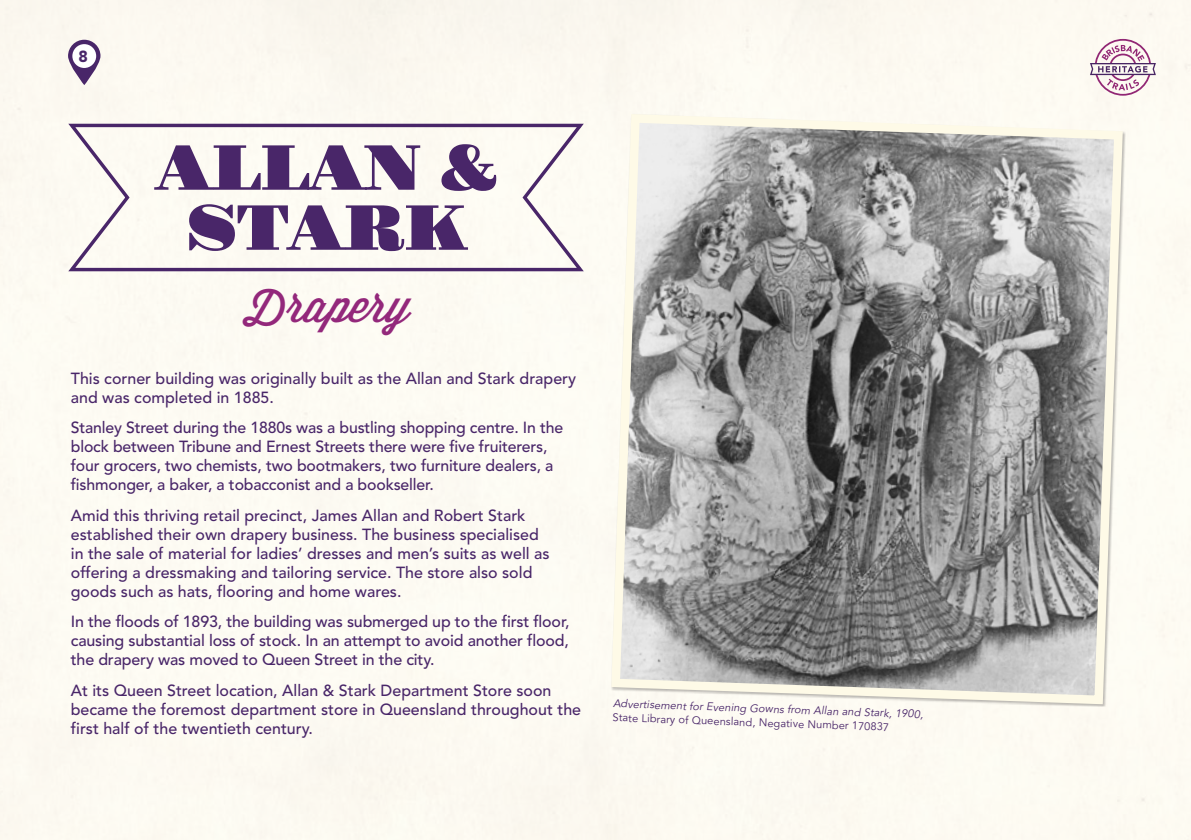
<style>
.page{position:relative;width:1191px;height:840px;background:#fff}
.page>*{position:absolute;margin:0;border:0;box-sizing:border-box;transform-origin:0 0}
.t1{font:64px/60px "Gravitas One";letter-spacing:-.05em;color:#492669;text-align:center}
.Wisdom_Script{font:46.8px "Wisdom Script AI";color:#93287b}
.t2{font:900 25px "Avenir";color:#492669}
.Body{font:500 16px/19px "Avenir";color:#492669}
.t3{font:900 16px "Avenir";color:#492669}
.Photo_Caption{font:italic 11px/14px "Avenir";color:#492669}
.s1{font-style:normal}
</style>
<div class="page">
<div style="left:0;top:0;width:1191px;height:839px;background:#fdfaf2"></div>
<svg style="left:607px;top:110px;width:520px;height:598px;background:#a3a3a1"></svg>
<svg style="left:65px;top:120px;width:522px;height:153px"></svg>
<svg style="left:68px;top:40px;width:32px;height:45px"></svg>
<div style="left:72px;top:44px;width:24px;height:24px;background:#fff;border-radius:50%"></div>
<p class="t2" style="left:76px;top:42px;width:16px">1</p>
<p class="t3" style="left:79px;top:47px;width:11px">8</p>
<p class="t1" style="left:155px;top:140px;width:344px">ALLAN &amp;<br>STARK</p>
<p class="Wisdom_Script" style="left:242px;top:269px;width:169px">Drapery</p>
<p class="Body" style="left:71px;top:369px;width:507px">This corner building was originally built as the Allan and Stark drapery and was completed in 1885.</p>
<p class="Body" style="left:71px;top:418px;width:494px">Stanley Street during the 1880s was a bustling shopping centre. In the block between Tribune and Ernest Streets there were five fruiterers, four grocers, two chemists, two bootmakers, two furniture dealers, a fishmonger, a baker, a tobacconist and a bookseller.</p>
<p class="Body" style="left:71px;top:506px;width:480px">Amid this thriving retail precinct, James Allan and Robert Stark established their own drapery business. The business specialised in the sale of material for ladies’ dresses and men’s suits as well as offering a dressmaking and tailoring service. The store also sold goods such as hats, flooring and home wares.</p>
<p class="Body" style="left:71px;top:612px;width:500px;text-align:justify">In the floods of 1893, the building was submerged up to the first floor, causing substantial loss of stock. In an attempt to avoid another flood, the drapery was moved to Queen Street in the city.</p>
<p class="Body" style="left:71px;top:680px;width:512px">At its Queen Street location, Allan &amp; Stark Department Store soon became the foremost department store in Queensland throughout the first half of the twentieth century.</p>
<p class="Photo_Caption" style="left:613px;top:696px;width:312px;rotate:2deg">Advertisement for Evening Gowns from Allan and Stark, 1900,<br><span class="s1">State Library of Queensland, Negative Number 170837</span></p>
</div>
